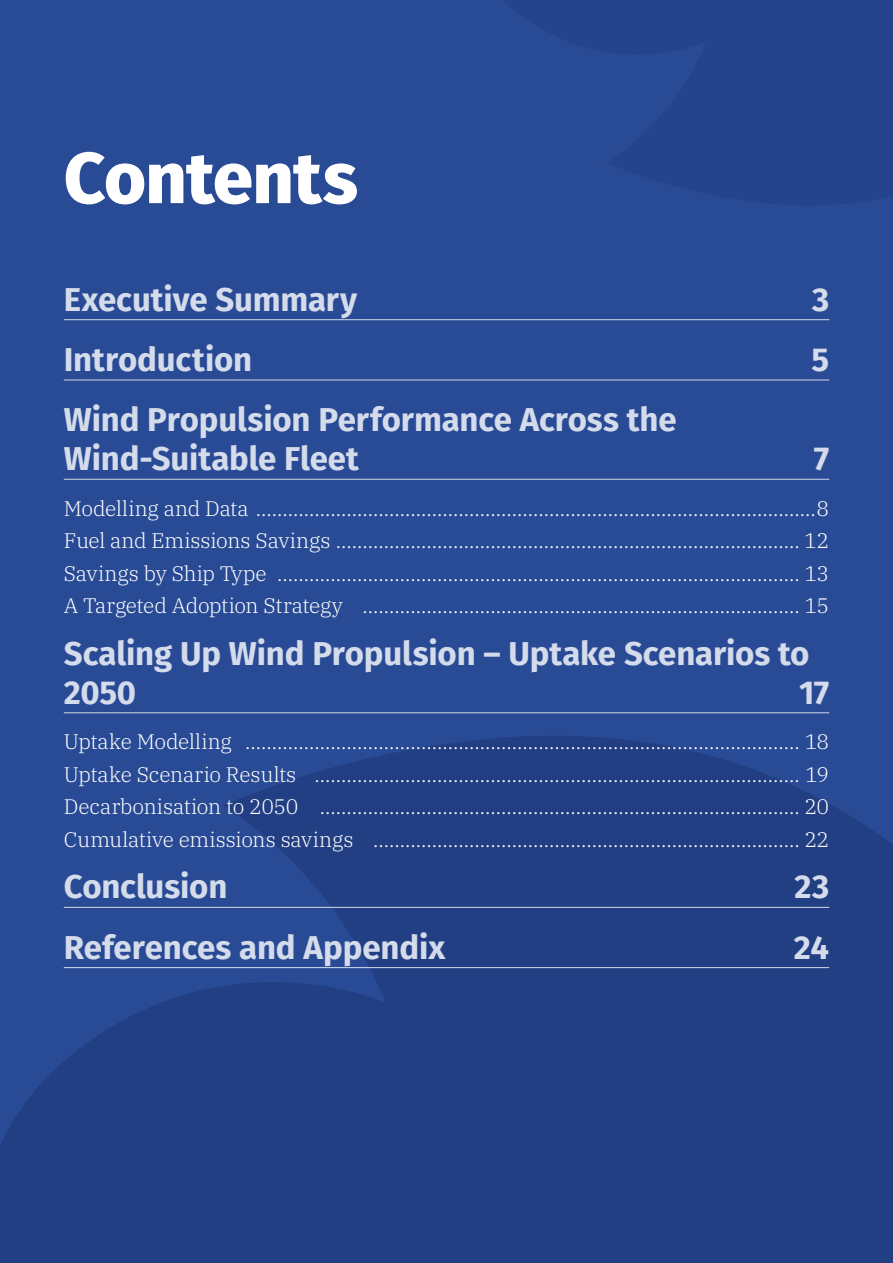
<style>
.page{position:relative;width:893px;height:1263px;background:#294a95}
.page>*{position:absolute;margin:0;border:0;box-sizing:border-box;transform-origin:0 0}
.Section_Title{font:800 72px "Fira Sans";letter-spacing:-.01em;color:#fff}
.Contents_Main_Section{font:700 33px/39px "Fira Sans";letter-spacing:-.005em;color:#d4dbea}
.Contents_Sub_Section{font:300 21px "IBM Plex Serif";letter-spacing:-.005em;color:#fff}
</style>
<div class="page">
<svg style="left:0;top:736px;width:893px;height:527px;fill:#223f84"></svg>
<hr style="left:64px;top:319px;width:765px;height:1px;background:#d4dbea">
<hr style="left:64px;top:380px;width:765px;height:1px;background:#d4dbea">
<hr style="left:64px;top:479px;width:765px;height:1px;background:#d4dbea">
<hr style="left:64px;top:712px;width:765px;height:1px;background:#d4dbea">
<hr style="left:64px;top:907px;width:765px;height:1px;background:#d4dbea">
<hr style="left:64px;top:967px;width:765px;height:1px;background:#d4dbea">
<p class="Section_Title" style="left:64px;top:116px;width:295px">Contents</p>
<p class="Contents_Main_Section" style="left:64px;top:282px;width:295px">Executive Summary</p>
<p class="Contents_Main_Section" style="left:812px;top:282px;width:19px">3</p>
<p class="Contents_Main_Section" style="left:64px;top:342px;width:190px">Introduction</p>
<p class="Contents_Main_Section" style="left:811px;top:342px;width:19px">5</p>
<p class="Contents_Main_Section" style="left:64px;top:403px;width:615px">Wind Propulsion Performance Across the<br>Wind-Suitable Fleet</p>
<p class="Contents_Main_Section" style="left:814px;top:442px;width:17px">7</p>
<p class="Contents_Sub_Section" style="left:64px;top:492px;width:767px">Modelling and Data .........................................................................................................8</p>
<p class="Contents_Sub_Section" style="left:64px;top:525px;width:767px">Fuel and Emissions Savings ....................................................................................... 12</p>
<p class="Contents_Sub_Section" style="left:64px;top:557px;width:767px">Savings by Ship Type .................................................................................................. 13</p>
<p class="Contents_Sub_Section" style="left:64px;top:590px;width:767px">A Targeted Adoption Strategy .................................................................................. 15</p>
<p class="Contents_Main_Section" style="left:64px;top:636px;width:747px">Scaling Up Wind Propulsion – Uptake Scenarios to<br>2050</p>
<p class="Contents_Main_Section" style="left:799px;top:675px;width:32px">17</p>
<p class="Contents_Sub_Section" style="left:64px;top:726px;width:767px">Uptake Modelling ........................................................................................................ 18</p>
<p class="Contents_Sub_Section" style="left:64px;top:758px;width:767px">Uptake Scenario Results ........................................................................................... 19</p>
<p class="Contents_Sub_Section" style="left:64px;top:791px;width:767px">Decarbonisation to 2050 .......................................................................................... 20</p>
<p class="Contents_Sub_Section" style="left:64px;top:823px;width:767px">Cumulative emissions savings ................................................................................ 22</p>
<p class="Contents_Main_Section" style="left:64px;top:870px;width:165px">Conclusion</p>
<p class="Contents_Main_Section" style="left:794px;top:870px;width:36px">23</p>
<p class="Contents_Main_Section" style="left:64px;top:930px;width:383px">References and Appendix</p>
<p class="Contents_Main_Section" style="left:794px;top:930px;width:37px">24</p>
</div>
